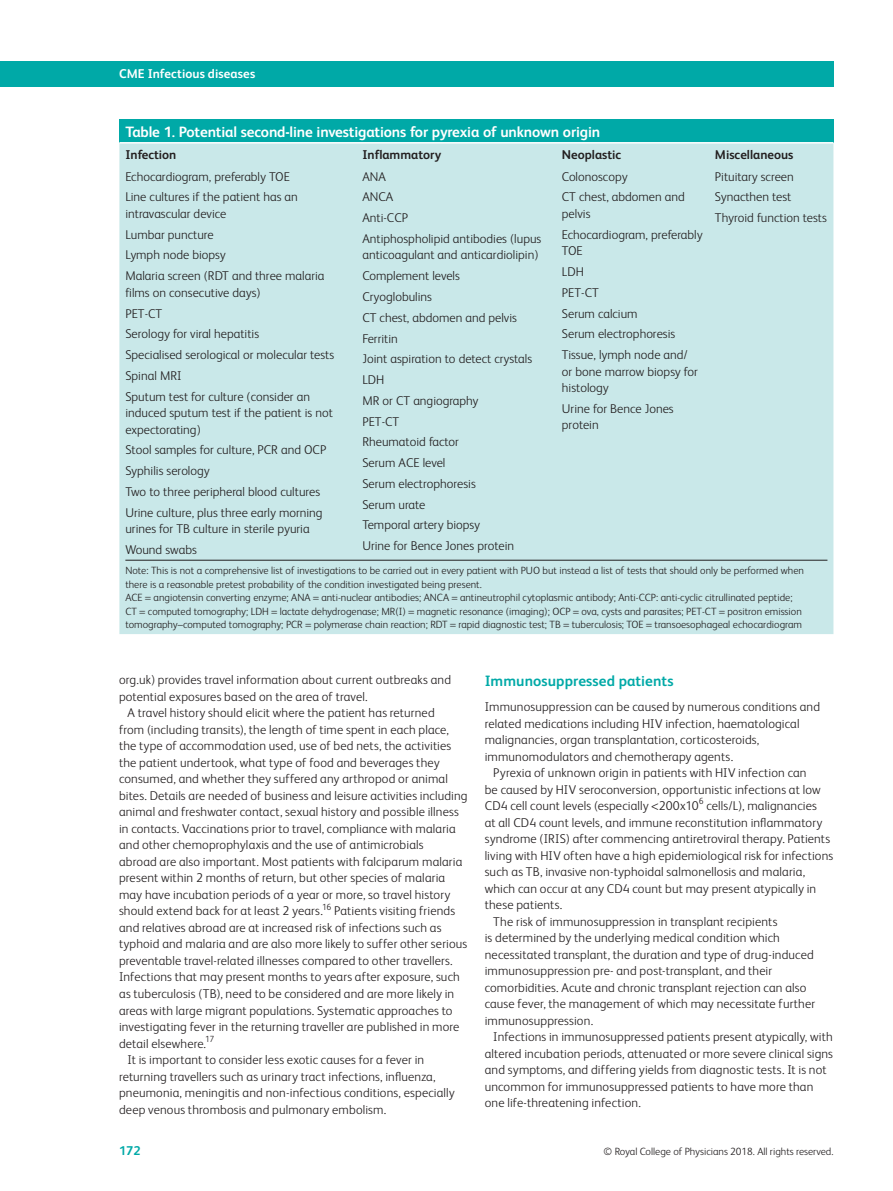
<style>
.page{position:relative;width:893px;height:1191px;background:#fff}
.page>*{position:absolute;margin:0;border:0;box-sizing:border-box;transform-origin:0 0}
.t1{font:700 15px "FS Albert";letter-spacing:-.01em;color:#fff}
.t2{font:700 15px "FS Albert";letter-spacing:.005em;color:#00a9a7}
.t3{font:300 12.75px/20.7px "FS Albert";letter-spacing:.005em;color:#231f20}
.t4{font:700 12.75px "FS Albert";color:#231f20}
.t5{font:700 12.75px "FS Albert";letter-spacing:.005em;color:#fff}
.t6{font:700 12.75px "FS Albert";color:#00a9a7}
.t7{font:300 10.5px/13.5px "FS Albert";color:#231f20}
.t8{font:300 8.85px "FS Albert";color:#231f20}
</style>
<div class="page">
<div style="left:0;top:62px;width:833px;height:25px;background:#00a9a7"></div>
<div style="left:119px;top:119px;width:714px;height:24px;background:#00a9a7"></div>
<div style="left:119px;top:144px;width:714px;height:490px;background:#c9e8e9"></div>
<hr style="left:119px;top:142px;width:714px;height:2px;background:#fff">
<hr style="left:125px;top:560px;width:702px;height:1px;background:#231f20">
<svg style="left:145px;top:597px;width:6px;height:2px"></svg>
<svg style="left:313px;top:597px;width:6px;height:2px"></svg>
<svg style="left:140px;top:610px;width:5px;height:3px"></svg>
<svg style="left:272px;top:610px;width:5px;height:3px"></svg>
<svg style="left:409px;top:610px;width:5px;height:3px"></svg>
<svg style="left:573px;top:610px;width:6px;height:3px"></svg>
<svg style="left:719px;top:610px;width:6px;height:3px"></svg>
<svg style="left:305px;top:624px;width:6px;height:2px"></svg>
<svg style="left:450px;top:624px;width:6px;height:2px"></svg>
<svg style="left:646px;top:624px;width:6px;height:2px"></svg>
<p class="t5" style="left:119px;top:68px;width:138px">CME Infectious diseases</p>
<p class="t1" style="left:125px;top:125px;width:476px">Table 1. Potential second-line investigations for pyrexia of unknown origin</p>
<p class="t4" style="left:125px;top:149px;width:53px">Infection</p>
<p class="t4" style="left:362px;top:149px;width:80px">Inflammatory</p>
<p class="t4" style="left:562px;top:149px;width:61px">Neoplastic</p>
<p class="t4" style="left:715px;top:149px;width:80px">Miscellaneous</p>
<p class="t3" style="left:125px;top:167px;width:174px">Echocardiogram, preferably TOE<br>Line cultures if the patient has an</p>
<p class="t3" style="left:125px;top:205px;width:201px">intravascular device<br>Lumbar puncture<br>Lymph node biopsy<br>Malaria screen (RDT and three malaria</p>
<p class="t3" style="left:125px;top:283px;width:210px">films on consecutive days)<br>PET-CT<br>Serology for viral hepatitis<br>Specialised serological or molecular tests<br>Spinal MRI<br>Sputum test for culture (consider an</p>
<p class="t3" style="left:125px;top:406px;width:209px;line-height:16.5px">induced sputum test if the patient is not expectorating)</p>
<p class="t3" style="left:125px;top:441px;width:202px">Stool samples for culture, PCR and OCP Syphilis serology<br>Two to three peripheral blood cultures Urine culture, plus three early morning</p>
<p class="t3" style="left:125px;top:520px;width:186px">urines for TB culture in sterile pyuria<br>Wound swabs</p>
<p class="t3" style="left:562px;top:167px;width:124px">Colonoscopy<br>CT chest, abdomen and</p>
<p class="t3" style="left:562px;top:205px;width:142px">pelvis<br>Echocardiogram, preferably</p>
<p class="t3" style="left:562px;top:242px;width:127px">TOE<br>LDH<br>PET-CT<br>Serum calcium<br>Serum electrophoresis<br>Tissue, lymph node and/</p>
<p class="t3" style="left:562px;top:364px;width:137px;line-height:16.5px">or bone marrow biopsy for histology</p>
<p class="t3" style="left:562px;top:401px;width:113px;line-height:16.5px">Urine for Bence Jones protein</p>
<p class="t3" style="left:715px;top:167px;width:113px">Pituitary screen<br>Synacthen test<br>Thyroid function tests</p>
<p class="t3" style="left:362px;top:167px;width:180px">ANA<br>ANCA<br>Anti-CCP<br>Antiphospholipid antibodies (lupus</p>
<p class="t3" style="left:362px;top:246px;width:178px">anticoagulant and anticardiolipin)<br>Complement levels<br>Cryoglobulins<br>CT chest, abdomen and pelvis<br>Ferritin<br>Joint aspiration to detect crystals<br>LDH<br>MR or CT angiography<br>PET-CT<br>Rheumatoid factor<br>Serum ACE level<br>Serum electrophoresis<br>Serum urate<br>Temporal artery biopsy<br>Urine for Bence Jones protein</p>
<p class="t7" style="left:125px;top:565px;width:680px">Note: This is not a comprehensive list of investigations to be carried out in every patient with PUO but instead a list of tests that should only be performed when there is a reasonable pretest probability of the condition investigated being present.<br>ACE angiotensin converting enzyme; ANA anti-nuclear antibodies; ANCA antineutrophil cytoplasmic antibody; Anti-CCP: anti-cyclic citrullinated peptide; CT computed tomography; LDH lactate dehydrogenase; MR(I) magnetic resonance (imaging); OCP ova, cysts and parasites; PET-CT positron emission tomography–computed tomography; PCR polymerase chain reaction; RDT rapid diagnostic test; TB tuberculosis; TOE transoesophageal echocardiogram</p>
<p class="t3" style="left:119px;top:673px;width:334px;line-height:16.5px">org.uk ) provides travel information about current outbreaks and potential exposures based on the area of travel.</p>
<p class="t3" style="left:128px;top:704px;width:309px">A travel history should elicit where the patient has returned</p>
<p class="t3" style="left:119px;top:720px;width:331px">from (including transits), the length of time spent in each place,</p>
<p class="t3" style="left:119px;top:737px;width:334px">the type of accommodation used, use of bed nets, the activities</p>
<p class="t3" style="left:119px;top:753px;width:322px">the patient undertook, what type of food and beverages they</p>
<p class="t3" style="left:119px;top:770px;width:330px">consumed, and whether they suffered any arthropod or animal</p>
<p class="t3" style="left:119px;top:786px;width:350px">bites. Details are needed of business and leisure activities including</p>
<p class="t3" style="left:119px;top:803px;width:341px">animal and freshwater contact, sexual history and possible illness</p>
<p class="t3" style="left:119px;top:819px;width:338px">in contacts. Vaccinations prior to travel, compliance with malaria</p>
<p class="t3" style="left:119px;top:836px;width:306px">and other chemoprophylaxis and the use of antimicrobials</p>
<p class="t3" style="left:119px;top:852px;width:345px">abroad are also important. Most patients with falciparum malaria</p>
<p class="t3" style="left:119px;top:869px;width:328px">present within 2 months of return, but other species of malaria</p>
<p class="t3" style="left:119px;top:885px;width:333px">may have incubation periods of a year or more, so travel history</p>
<p class="t3" style="left:119px;top:902px;width:338px">should extend back for at least 2 years. <sup>16</sup> Patients visiting friends</p>
<p class="t3" style="left:119px;top:918px;width:324px">and relatives abroad are at increased risk of infections such as</p>
<p class="t3" style="left:119px;top:935px;width:350px">typhoid and malaria and are also more likely to suffer other serious</p>
<p class="t3" style="left:119px;top:951px;width:335px">preventable travel-related illnesses compared to other travellers.</p>
<p class="t3" style="left:119px;top:968px;width:342px">Infections that may present months to years after exposure, such</p>
<p class="t3" style="left:119px;top:984px;width:337px">as tuberculosis (TB), need to be considered and are more likely in</p>
<p class="t3" style="left:119px;top:1001px;width:335px">areas with large migrant populations. Systematic approaches to</p>
<p class="t3" style="left:119px;top:1017px;width:342px">investigating fever in the returning traveller are published in more</p>
<p class="t3" style="left:119px;top:1034px;width:97px">detail elsewhere. <sup>17</sup></p>
<p class="t3" style="left:128px;top:1050px;width:298px">It is important to consider less exotic causes for a fever in</p>
<p class="t3" style="left:119px;top:1067px;width:318px">returning travellers such as urinary tract infections, influenza,</p>
<p class="t3" style="left:119px;top:1083px;width:337px">pneumonia, meningitis and non-infectious conditions, especially</p>
<p class="t3" style="left:119px;top:1100px;width:269px">deep venous thrombosis and pulmonary embolism.</p>
<p class="t2" style="left:485px;top:675px;width:190px">Immunosuppressed patients</p>
<p class="t3" style="left:485px;top:700px;width:337px;line-height:16.5px">Immunosuppression can be caused by numerous conditions and related medications including HIV infection, haematological malignancies, organ transplantation, corticosteroids, immunomodulators and chemotherapy agents.</p>
<p class="t3" style="left:485px;top:766px;width:337px;line-height:16.5px;text-indent:9px">Pyrexia of unknown origin in patients with HIV infection can be caused by HIV seroconversion, opportunistic infections at low<br>CD4 cell count levels (especially 200x10</p>
<p class="t8" style="left:699px;top:798px;width:6px">6</p>
<p class="t3" style="left:706px;top:797px;width:112px">cells/L), malignancies</p>
<p class="t3" style="left:485px;top:813px;width:339px">at all CD4 count levels, and immune reconstitution inflammatory</p>
<p class="t3" style="left:485px;top:830px;width:347px">syndrome (IRIS) after commencing antiretroviral therapy. Patients</p>
<p class="t3" style="left:485px;top:846px;width:350px">living with HIV often have a high epidemiological risk for infections</p>
<p class="t3" style="left:485px;top:863px;width:322px">such as TB, invasive non-typhoidal salmonellosis and malaria,</p>
<p class="t3" style="left:485px;top:879px;width:333px">which can occur at any CD4 count but may present atypically in</p>
<p class="t3" style="left:485px;top:896px;width:79px">these patients.</p>
<p class="t3" style="left:493px;top:912px;width:286px">The risk of immunosuppression in transplant recipients</p>
<p class="t3" style="left:485px;top:929px;width:297px">is determined by the underlying medical condition which</p>
<p class="t3" style="left:485px;top:945px;width:331px">necessitated transplant, the duration and type of drug-induced</p>
<p class="t3" style="left:485px;top:962px;width:289px">immunosuppression pre- and post-transplant, and their</p>
<p class="t3" style="left:485px;top:978px;width:323px">comorbidities. Acute and chronic transplant rejection can also</p>
<p class="t3" style="left:485px;top:995px;width:332px">cause fever, the management of which may necessitate further</p>
<p class="t3" style="left:485px;top:1011px;width:110px">immunosuppression.</p>
<p class="t3" style="left:493px;top:1028px;width:341px">Infections in immunosuppressed patients present atypically, with</p>
<p class="t3" style="left:485px;top:1044px;width:350px">altered incubation periods, attenuated or more severe clinical signs</p>
<p class="t3" style="left:485px;top:1061px;width:343px">and symptoms, and differing yields from diagnostic tests. It is not</p>
<p class="t3" style="left:485px;top:1077px;width:330px">uncommon for immunosuppressed patients to have more than</p>
<p class="t3" style="left:485px;top:1094px;width:158px">one life-threatening infection.</p>
<p class="t6" style="left:119px;top:1145px;width:23px">172</p>
<p class="t7" style="left:604px;top:1145px;width:231px">© Royal College of Physicians 2018. All rights reserved.</p>
</div>
